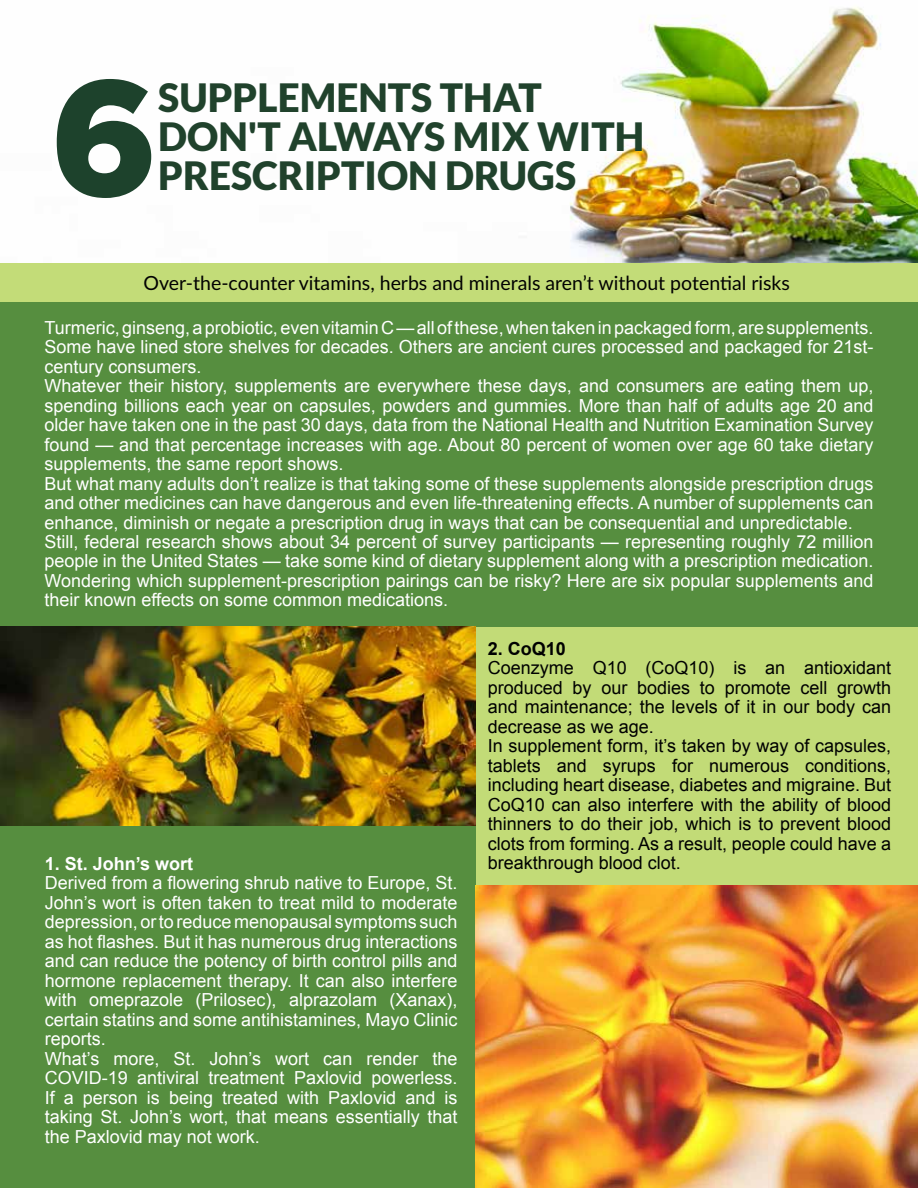
<style>
.page{position:relative;width:918px;height:1188px;background:#fff}
.page>*{position:absolute;margin:0;border:0;box-sizing:border-box;transform-origin:0 0}
.t1{font:900 163.5px "Gotham";color:#1d422c}
.t2{font:900 39px/39px "Lato";color:#20422c}
.t3{font:19.5px "Lato";color:#010101}
.t4{font:18px/19.5px "Arial";color:#fff}
.t5{font:18px/19.5px "Arial";color:#000101}
.t6{font:700 18px "Arial";color:#fff}
.t7{font:700 18px "Arial";color:#000101}
</style>
<div class="page">
<div style="left:475px;top:627px;width:443px;height:561px;background:#c2db77"></div>
<div style="left:0;top:627px;width:475px;height:561px;background:#568e3f"></div>
<div style="left:0;top:271px;width:918px;height:356px;background:#568e3f"></div>
<img style="left:570px;top:7px;width:348px;height:256px">
<img style="left:0;top:627px;width:475px;height:199px">
<div style="left:1px;top:263px;width:917px;height:39px;background:#c3dc78"></div>
<img style="left:475px;top:886px;width:443px;height:302px">
<h1 class="t1" style="left:50px;top:43px;width:110px">6</h1>
<h2 class="t2" style="left:158px;top:77px;width:487px">SUPPLEMENTS THAT<br>DON'T ALWAYS MIX WITH<br>PRESCRIPTION DRUGS</h2>
<p class="t3" style="left:144px;top:269px;width:648px">Over-the-counter vitamins, herbs and minerals aren’t without potential risks</p>
<p class="t4" style="left:44px;top:318px;width:831px">Turmeric, ginseng, a probiotic, even vitamin C — all of these, when taken in packaged form, are supplements.<br>Some have lined store shelves for decades. Others are ancient cures processed and packaged for 21st&shy;century consumers.<br>Whatever their history, supplements are everywhere these days, and consumers are eating them up, spending billions each year on capsules, powders and gummies. More than half of adults age 20 and older have taken one in the past 30 days, data from the National Health and Nutrition Examination Survey found — and that percentage increases with age. About 80 percent of women over age 60 take dietary supplements, the same report shows.<br>But what many adults don’t realize is that taking some of these supplements alongside prescription drugs and other medicines can have dangerous and even life-threatening effects. A number of supplements can enhance, diminish or negate a prescription drug in ways that can be consequential and unpredictable.<br>Still, federal research shows about 34 percent of survey participants — representing roughly 72 million people in the United States — take some kind of dietary supplement along with a prescription medication.<br>Wondering which supplement-prescription pairings can be risky? Here are six popular supplements and their known effects on some common medications.</p>
<p class="t6" style="left:45px;top:852px;width:150px">1. St. John’s wort</p>
<p class="t4" style="left:45px;top:874px;width:414px">Derived from a flowering shrub native to Europe, St.<br>John’s wort is often taken to treat mild to moderate depression, or to reduce menopausal symptoms such as hot flashes. But it has numerous drug interactions and can reduce the potency of birth control pills and hormone replacement therapy. It can also interfere with omeprazole (Prilosec), alprazolam (Xanax), certain statins and some antihistamines, Mayo Clinic reports.<br>What’s more, St. John’s wort can render the COVID-19 antiviral treatment Paxlovid powerless.<br>If a person is being treated with Paxlovid and is taking St. John’s wort, that means essentially that the Paxlovid may not work.</p>
<p class="t7" style="left:488px;top:636px;width:80px">2. CoQ10</p>
<p class="t5" style="left:488px;top:658px;width:405px">Coenzyme Q10 (CoQ10) is an antioxidant produced by our bodies to promote cell growth and maintenance; the levels of it in our body can decrease as we age.<br>In supplement form, it’s taken by way of capsules, tablets and syrups for numerous conditions, including heart disease, diabetes and migraine. But CoQ10 can also interfere with the ability of blood thinners to do their job, which is to prevent blood clots from forming. As a result, people could have a breakthrough blood clot.</p>
</div>
